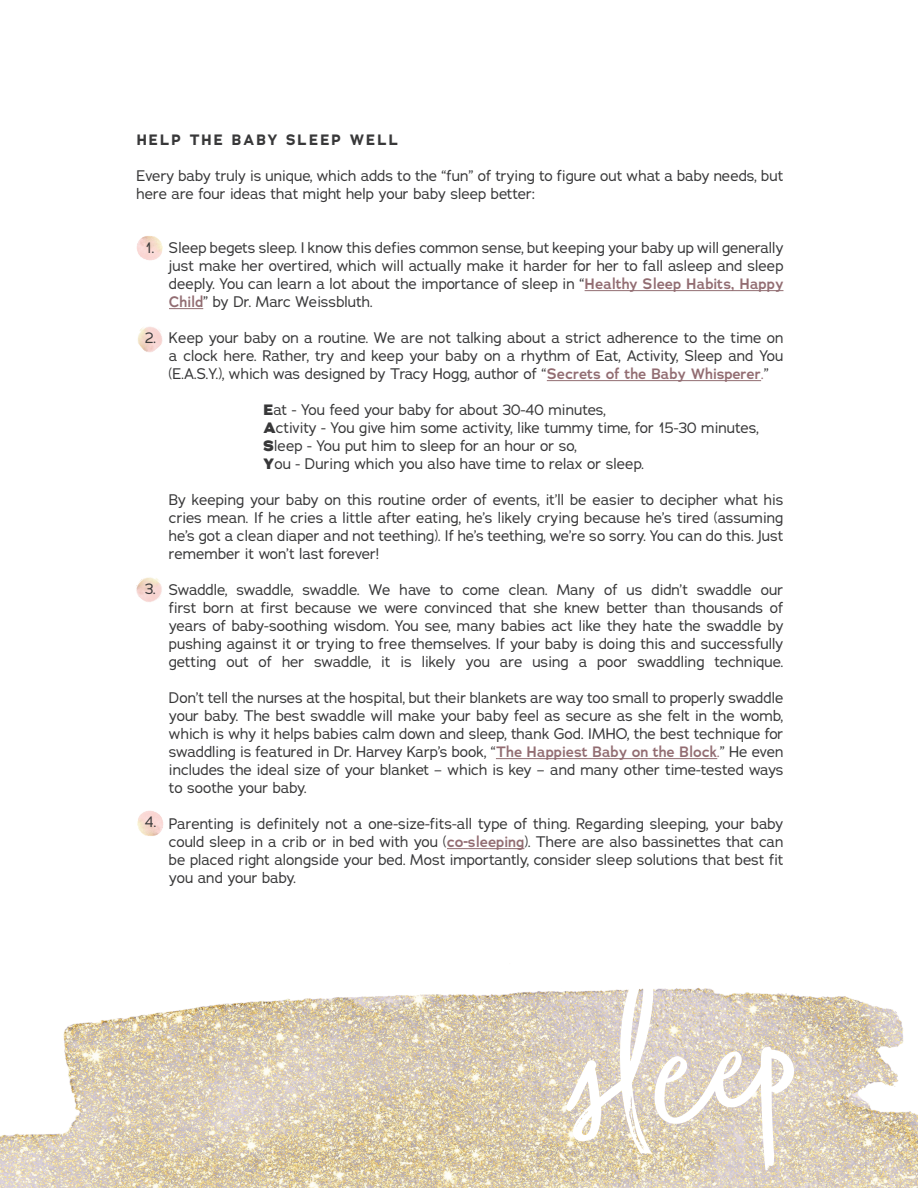
<style>
.page{position:relative;width:918px;height:1188px;background:#fff}
.page>*{position:absolute;margin:0;border:0;box-sizing:border-box;transform-origin:0 0}
.t1{font:203.85px "Zooja Light Pro";color:#fff}
.t2{font:15px/18px "Adrianna";color:#383839;text-align:justify}
.t3{font:700 15px "Adrianna";letter-spacing:.135em;color:#383839}
.s1{font-weight:600;color:#926d72}
.s2{color:#926d72}
.s3{font-weight:800}
</style>
<div class="page">
<img style="left:0;top:988px;width:918px;height:200px">
<hr style="left:585px;top:290px;width:198px;height:1px;background:#926d72">
<hr style="left:169px;top:308px;width:34px;height:1px;background:#926d72">
<hr style="left:547px;top:380px;width:214px;height:1px;background:#926d72">
<hr style="left:496px;top:758px;width:221px;height:1px;background:#926d72">
<hr style="left:447px;top:848px;width:77px;height:1px;background:#926d72">
<img style="left:137px;top:236px;width:25px;height:25px">
<img style="left:138px;top:327px;width:25px;height:25px">
<img style="left:136px;top:577px;width:26px;height:25px">
<img style="left:138px;top:811px;width:25px;height:25px">
<p class="t3" style="left:137px;top:130px;width:263px">HELP THE BABY SLEEP WELL</p>
<p class="t2" style="left:137px;top:167px;width:648px">Every baby truly is unique, which adds to the “fun” of trying to figure out what a baby needs, but here are four ideas that might help your baby sleep better:</p>
<p class="t2" style="left:169px;top:238px;width:616px">Sleep begets sleep. I know this defies common sense, but keeping your baby up will generally just make her overtired, which will actually make it harder for her to fall asleep and sleep deeply. You can learn a lot about the importance of sleep in “<span class="s1">Healthy Sleep Habits, Happy Child</span>” by Dr. Marc Weissbluth.</p>
<p class="t2" style="left:169px;top:328px;width:616px">Keep your baby on a routine. We are not talking about a strict adherence to the time on a clock here. Rather, try and keep your baby on a rhythm of Eat, Activity, Sleep and You (E.A.S.Y.), which was designed by Tracy Hogg, author of “<span class="s1">Secrets of the Baby Whisperer</span><span class="s2">.</span>”</p>
<p class="t2" style="left:263px;top:400px;width:497px;text-align:left"><span class="s3">E</span>at - You feed your baby for about 30-40 minutes,<br><span class="s3">A</span>ctivity - You give him some activity, like tummy time, for 15-30 minutes, <span class="s3">S</span>leep - You put him to sleep for an hour or so,<br><span class="s3">Y</span>ou - During which you also have time to relax or sleep.</p>
<p class="t2" style="left:169px;top:490px;width:616px">By keeping your baby on this routine order of events, it’ll be easier to decipher what his cries mean. If he cries a little after eating, he’s likely crying because he’s tired (assuming he’s got a clean diaper and not teething). If he’s teething, we’re so sorry. You can do this. Just remember it won’t last forever!</p>
<p class="t2" style="left:169px;top:580px;width:616px">Swaddle, swaddle, swaddle. We have to come clean. Many of us didn’t swaddle our first born at first because we were convinced that she knew better than thousands of years of baby-soothing wisdom. You see, many babies act like they hate the swaddle by pushing against it or trying to free themselves. If your baby is doing this and successfully getting out of her swaddle, it is likely you are using a poor swaddling technique.</p>
<p class="t2" style="left:169px;top:688px;width:616px">Don’t tell the nurses at the hospital, but their blankets are way too small to properly swaddle your baby. The best swaddle will make your baby feel as secure as she felt in the womb, which is why it helps babies calm down and sleep, thank God. IMHO, the best technique for swaddling is featured in Dr. Harvey Karp’s book, “<span class="s1">The Happiest Baby on the Block</span><span class="s2">.</span>” He even includes the ideal size of your blanket – which is key – and many other time-tested ways to soothe your baby.</p>
<p class="t2" style="left:169px;top:814px;width:616px">Parenting is definitely not a one-size-fits-all type of thing. Regarding sleeping, your baby could sleep in a crib or in bed with you (<span class="s1">co-sleeping</span>). There are also bassinettes that can be placed right alongside your bed. Most importantly, consider sleep solutions that best fit you and your baby.</p>
<p class="t2" style="left:146px;top:239px;width:10px">1.</p>
<p class="t2" style="left:145px;top:328px;width:13px">2.</p>
<p class="t2" style="left:145px;top:580px;width:12px">3.</p>
<p class="t2" style="left:145px;top:813px;width:13px">4.</p>
<h1 class="t1" style="left:542px;top:973px;width:237px;rotate:-8deg">sleep</h1>
</div>
